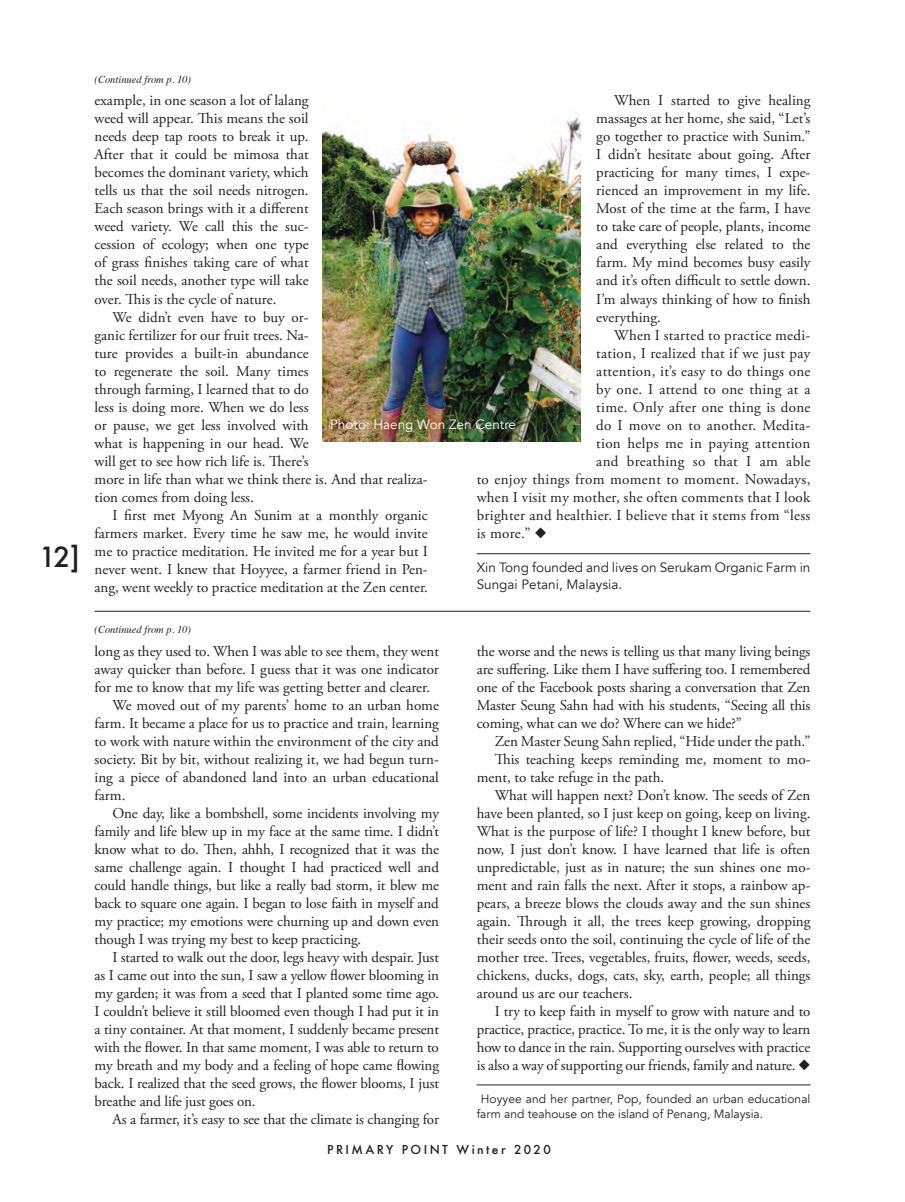
<style>
.page{position:relative;width:905px;height:1202px;background:#fff}
.page>*{position:absolute;margin:0;border:0;box-sizing:border-box;transform-origin:0 0}
.t1{font:500 27px "Futura";color:#231f20}
.t2{font:15px/18px "Adobe Garamond Pro";color:#231f20;text-align:justify}
.t3{font:15px "Adobe Garamond Pro";letter-spacing:.02em;color:#231f20}
.t4{font:13.5px/16.5px "Avenir";color:#231f20}
.t5{font:13.5px "Avenir";color:#fff}
.t6{font:12px/15px "Avenir";color:#231f20}
.t7{font:500 12px "Futura";letter-spacing:.2em;color:#231f20}
.t8{font:italic 10.5px "Times";color:#231f20}
</style>
<div class="page">
<hr style="left:476px;top:553px;width:334px;height:1px;background:#231f20">
<img style="left:322px;top:112px;width:258px;height:329px">
<hr style="left:476px;top:1084px;width:334px;height:1px;background:#231f20">
<hr style="left:94px;top:611px;width:716px;height:1px;background:#231f20">
<h1 class="t1" style="left:39px;top:538px;width:42px">12]</h1>
<p class="t8" style="left:94px;top:71px;width:98px">(Continued from p. 10)</p>
<p class="t2" style="left:94px;top:92px;width:216px">example, in one season a lot of lalang weed will appear. This means the soil needs deep tap roots to break it up.<br>After that it could be mimosa that becomes the dominant variety, which tells us that the soil needs nitrogen.<br>Each season brings with it a different weed variety. We call this the suc&shy;cession of ecology; when one type of grass finishes taking care of what the soil needs, another type will take over. This is the cycle of nature.</p>
<p class="t2" style="left:94px;top:308px;width:335px;text-align:left;text-indent:18px">We didn’t even have to buy or-<br>ganic fertilizer for our fruit trees. Na-<br>ture provides a built-in abundance<br>to regenerate the soil. Many times<br>through farming, I learned that to do<br>less is doing more. When we do less<br>or pause, we get less involved with<br>what is happening in our head. We<br>will get to see how rich life is. There’s<br>more in life than what we think there is. And that realiza&shy;tion comes from doing less.</p>
<p class="t2" style="left:94px;top:506px;width:335px;text-indent:18px">I first met Myong An Sunim at a monthly organic farmers market. Every time he saw me, he would invite me to practice meditation. He invited me for a year but I never went. I knew that Hoyyee, a farmer friend in Pen&shy;ang, went weekly to practice meditation at the Zen center.</p>
<p class="t2" style="left:596px;top:92px;width:216px;text-indent:18px">When I started to give healing massages at her home, she said, “Let’s go together to practice with Sunim.” I didn’t hesitate about going. After practicing for many times, I expe&shy;rienced an improvement in my life.<br>Most of the time at the farm, I have to take care of people, plants, income and everything else related to the farm. My mind becomes busy easily and it’s often difficult to settle down.<br>I’m always thinking of how to finish everything.</p>
<p class="t3" style="left:614px;top:326px;width:198px">When I started to practice medi-</p>
<p class="t3" style="left:596px;top:344px;width:215px">tation, I realized that if we just pay</p>
<p class="t3" style="left:596px;top:362px;width:216px">attention, it’s easy to do things one</p>
<p class="t3" style="left:596px;top:380px;width:216px">by one. I attend to one thing at a</p>
<p class="t3" style="left:596px;top:398px;width:216px">time. Only after one thing is done</p>
<p class="t3" style="left:596px;top:416px;width:216px">do I move on to another. Medita-</p>
<p class="t3" style="left:596px;top:434px;width:216px">tion helps me in paying attention</p>
<p class="t3" style="left:596px;top:452px;width:215px">and breathing so that I am able</p>
<p class="t3" style="left:476px;top:470px;width:335px">to enjoy things from moment to moment. Nowadays,</p>
<p class="t3" style="left:476px;top:488px;width:335px">when I visit my mother, she often comments that I look</p>
<p class="t3" style="left:476px;top:506px;width:335px">brighter and healthier. I believe that it stems from “less</p>
<p class="t2" style="left:476px;top:524px;width:71px">is more.” ◆</p>
<p class="t4" style="left:476px;top:559px;width:335px">Xin Tong founded and lives on Serukam Organic Farm in<br>Sungai Petani, Malaysia.</p>
<p class="t5" style="left:330px;top:416px;width:187px">Photo: Haeng Won Zen Centre</p>
<p class="t8" style="left:94px;top:620px;width:98px">(Continued from p. 10)</p>
<p class="t2" style="left:94px;top:643px;width:346px">long as they used to. When I was able to see them, they went</p>
<p class="t2" style="left:94px;top:661px;width:346px">away quicker than before. I guess that it was one indicator</p>
<p class="t2" style="left:94px;top:679px;width:337px">for me to know that my life was getting better and clearer.</p>
<p class="t2" style="left:112px;top:697px;width:328px">We moved out of my parents’ home to an urban home</p>
<p class="t2" style="left:94px;top:715px;width:346px">farm. It became a place for us to practice and train, learning</p>
<p class="t2" style="left:94px;top:733px;width:346px">to work with nature within the environment of the city and</p>
<p class="t2" style="left:94px;top:751px;width:346px">society. Bit by bit, without realizing it, we had begun turn-</p>
<p class="t2" style="left:94px;top:769px;width:346px">ing a piece of abandoned land into an urban educational</p>
<p class="t2" style="left:94px;top:787px;width:32px">farm.</p>
<p class="t2" style="left:112px;top:805px;width:328px">One day, like a bombshell, some incidents involving my</p>
<p class="t2" style="left:94px;top:823px;width:346px">family and life blew up in my face at the same time. I didn’t</p>
<p class="t2" style="left:94px;top:841px;width:346px">know what to do. Then, ahhh, I recognized that it was the</p>
<p class="t2" style="left:94px;top:859px;width:346px">same challenge again. I thought I had practiced well and</p>
<p class="t2" style="left:94px;top:877px;width:346px">could handle things, but like a really bad storm, it blew me</p>
<p class="t2" style="left:94px;top:895px;width:346px">back to square one again. I began to lose faith in myself and</p>
<p class="t2" style="left:94px;top:913px;width:346px">my practice; my emotions were churning up and down even</p>
<p class="t2" style="left:94px;top:931px;width:268px">though I was trying my best to keep practicing.</p>
<p class="t2" style="left:112px;top:949px;width:328px">I started to walk out the door, legs heavy with despair. Just</p>
<p class="t2" style="left:94px;top:967px;width:346px">as I came out into the sun, I saw a yellow flower blooming in</p>
<p class="t2" style="left:94px;top:985px;width:346px">my garden; it was from a seed that I planted some time ago.</p>
<p class="t2" style="left:94px;top:1003px;width:346px">I couldn’t believe it still bloomed even though I had put it in</p>
<p class="t2" style="left:94px;top:1021px;width:346px">a tiny container. At that moment, I suddenly became present</p>
<p class="t2" style="left:94px;top:1039px;width:346px">with the flower. In that same moment, I was able to return to</p>
<p class="t2" style="left:94px;top:1057px;width:346px">my breath and my body and a feeling of hope came flowing</p>
<p class="t2" style="left:94px;top:1075px;width:346px">back. I realized that the seed grows, the flower blooms, I just</p>
<p class="t2" style="left:94px;top:1093px;width:163px">breathe and life just goes on.</p>
<p class="t2" style="left:112px;top:1111px;width:328px">As a farmer, it’s easy to see that the climate is changing for</p>
<p class="t2" style="left:476px;top:643px;width:335px">the worse and the news is telling us that many living beings are suffering. Like them I have suffering too. I remembered one of the Facebook posts sharing a conversation that Zen Master Seung Sahn had with his students, “Seeing all this coming, what can we do? Where can we hide?”</p>
<p class="t2" style="left:494px;top:733px;width:317px">Zen Master Seung Sahn replied, “Hide under the path.”</p>
<p class="t2" style="left:494px;top:751px;width:317px">This teaching keeps reminding me, moment to mo-</p>
<p class="t2" style="left:476px;top:769px;width:189px">ment, to take refuge in the path.</p>
<p class="t2" style="left:494px;top:787px;width:317px">What will happen next? Don’t know. The seeds of Zen</p>
<p class="t2" style="left:476px;top:805px;width:335px">have been planted, so I just keep on going, keep on living.</p>
<p class="t2" style="left:476px;top:823px;width:335px">What is the purpose of life? I thought I knew before, but</p>
<p class="t2" style="left:476px;top:841px;width:335px">now, I just don’t know. I have learned that life is often</p>
<p class="t2" style="left:476px;top:859px;width:335px">unpredictable, just as in nature; the sun shines one mo-</p>
<p class="t2" style="left:476px;top:877px;width:335px">ment and rain falls the next. After it stops, a rainbow ap-</p>
<p class="t2" style="left:476px;top:895px;width:335px">pears, a breeze blows the clouds away and the sun shines</p>
<p class="t2" style="left:476px;top:913px;width:335px">again. Through it all, the trees keep growing, dropping</p>
<p class="t2" style="left:476px;top:931px;width:335px">their seeds onto the soil, continuing the cycle of life of the</p>
<p class="t2" style="left:476px;top:949px;width:335px">mother tree. Trees, vegetables, fruits, flower, weeds, seeds,</p>
<p class="t2" style="left:476px;top:967px;width:335px">chickens, ducks, dogs, cats, sky, earth, people; all things</p>
<p class="t2" style="left:476px;top:985px;width:157px">around us are our teachers.</p>
<p class="t2" style="left:494px;top:1003px;width:317px">I try to keep faith in myself to grow with nature and to</p>
<p class="t2" style="left:476px;top:1021px;width:335px">practice, practice, practice. To me, it is the only way to learn</p>
<p class="t2" style="left:476px;top:1039px;width:335px">how to dance in the rain. Supporting ourselves with practice</p>
<p class="t2" style="left:476px;top:1057px;width:335px">is also a way of supporting our friends, family and nature. ◆</p>
<p class="t6" style="left:476px;top:1091px;width:335px;text-indent:4px">Hoyyee and her partner, Pop, founded an urban educational farm and teahouse on the island of Penang, Malaysia.</p>
<p class="t7" style="left:327px;top:1141px;width:225px">PRIMARY POINT Winter 2020</p>
</div>
